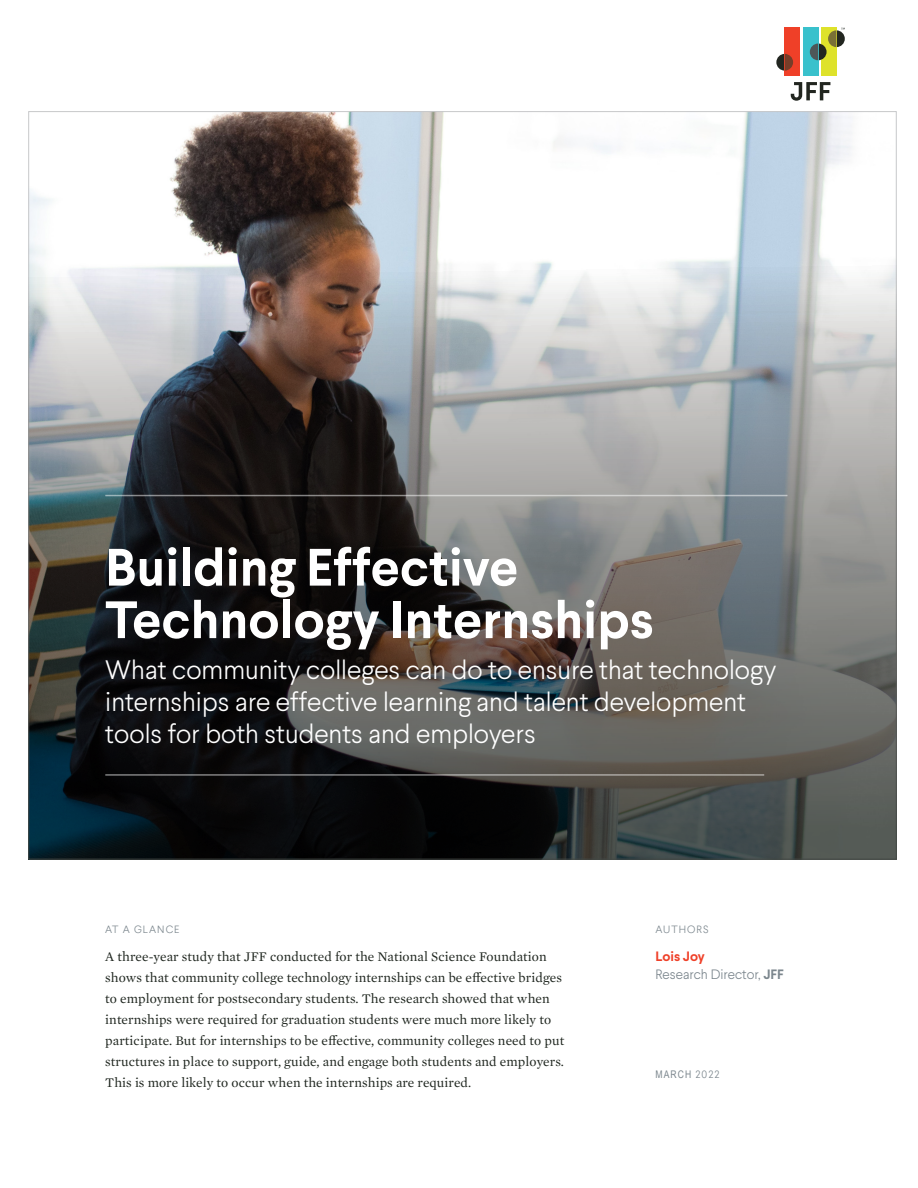
<style>
.page{position:relative;width:918px;height:1188px;background:#fff}
.page>*{position:absolute;margin:0;border:0;box-sizing:border-box;transform-origin:0 0}
.Cover_Title{font:700 52.5px/52.5px "Larsseit";color:#fff}
.Cover_Subtitle{font:300 26.55px/31.8px "Larsseit";color:#fff}
.At_a_Glance{font:13.5px/21px "Mercury Text G1";letter-spacing:.005em;color:#1e251e}
.Author_Title{font:300 13.5px "Larsseit";color:#7b868d}
.Author_Name{font:700 13.5px "Larsseit";color:#ef4028}
.Sections_Titles{font:300 10.5px "Larsseit";letter-spacing:.1em;color:#7b868d}
.Sections_Titles-2{font:10.5px "Arial Narrow";letter-spacing:.1em;color:#7b868d}
.s1{font-weight:700}
.s2{font-family:"Larsseit";font-weight:300}
</style>
<div class="page">
<svg style="left:791px;top:82px;width:39px;height:19px"></svg>
<div style="left:821px;top:28px;width:15px;height:48px;background:#dee22b"></div>
<svg style="left:810px;top:44px;width:17px;height:16px"></svg>
<svg style="left:776px;top:54px;width:17px;height:17px"></svg>
<div style="left:785px;top:28px;width:15px;height:48px;background:#ef4028"></div>
<svg style="left:785px;top:54px;width:8px;height:17px"></svg>
<div style="left:803px;top:28px;width:15px;height:48px;background:#39c1cc"></div>
<svg style="left:810px;top:44px;width:8px;height:16px"></svg>
<svg style="left:828px;top:28px;width:17px;height:19px"></svg>
<img style="left:30px;top:113px;width:822px;height:122px">
<img style="left:28px;top:235px;width:868px;height:624px">
<hr style="left:105px;top:495px;width:682px;height:1px;background:#fff">
<hr style="left:105px;top:774px;width:659px;height:2px;background:#fff">
<p class="Cover_Title" style="left:105px;top:541px;width:550px">Building Effective<br>Technology Internships</p>
<p class="Cover_Subtitle" style="left:105px;top:653px;width:673px">What community colleges can do to ensure that technology internships are effective learning and talent development tools for both students and employers</p>
<p class="Sections_Titles" style="left:105px;top:923px;width:76px">AT A GLANCE</p>
<p class="Sections_Titles" style="left:656px;top:923px;width:55px">AUTHORS</p>
<p class="At_a_Glance" style="left:105px;top:945px;width:461px">A three-year study that JFF conducted for the National Science Foundation shows that community college technology internships can be effective bridges to employment for postsecondary students. The research showed that when internships were required for graduation students were much more likely to participate. But for internships to be effective, community colleges need to put structures in place to support, guide, and engage both students and employers.<br>This is more likely to occur when the internships are required.</p>
<p class="Author_Name" style="left:656px;top:947px;width:51px">Lois Joy</p>
<p class="Author_Title" style="left:656px;top:965px;width:130px">Research Director, <span class="s1">JFF</span></p>
<p class="Sections_Titles-2" style="left:656px;top:1066px;width:66px">MARCH <span class="s2">2022</span></p>
</div>
